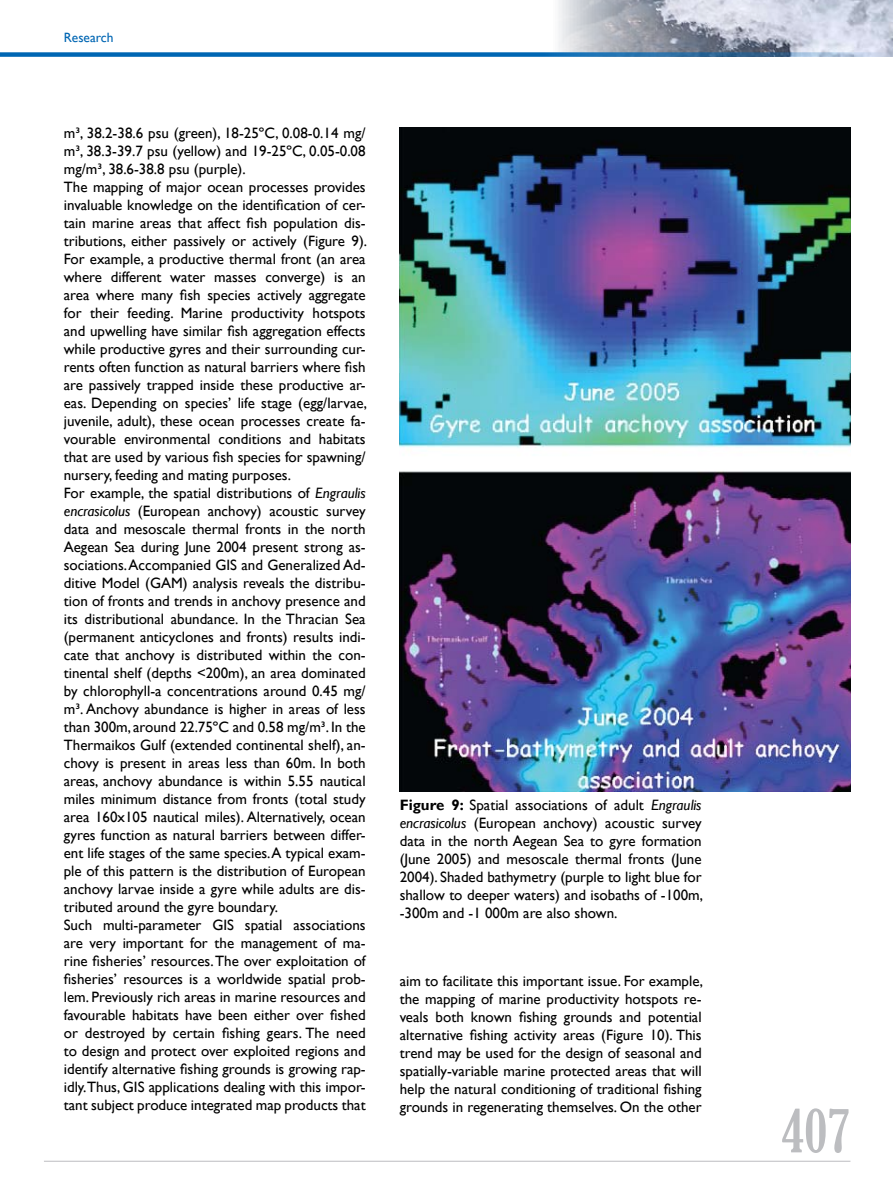
<style>
.page{position:relative;width:893px;height:1191px;background:#fff}
.page>*{position:absolute;margin:0;border:0;box-sizing:border-box;transform-origin:0 0}
.t1{font:extra-condensed 60px "Gloucester";color:#bcbdc0}
.t2{font:15px/18px "Gill Sans";color:#000;text-align:justify}
.t3{font:13.5px "Gill Sans";color:#0066b3}
.s1{font-style:italic}
.s2{font-weight:700}
</style>
<div class="page">
<img style="left:558px;top:0;width:335px;height:52px">
<hr style="left:44px;top:1160px;width:806px;height:1px;background:#bcbdc0">
<svg style="left:0;top:52px;width:893px;height:5px;background:#317cb7"></svg>
<img style="left:400px;top:128px;width:450px;height:663px">
<p class="t3" style="left:64px;top:30px;width:51px">Research</p>
<p class="t2" style="left:64px;top:124px;width:305px;text-align:left">m³, 38.2-38.6 psu (green), 18-25ºC, 0.08-0.14 mg/ m³, 38.3-39.7 psu (yellow) and 19-25ºC, 0.05-0.08 mg/m³, 38.6-38.8 psu (purple).<br>The mapping of major ocean processes provides invaluable knowledge on the identification of cer&shy;tain marine areas that affect fish population dis&shy;tributions, either passively or actively (Figure 9).<br>For example, a productive thermal front (an area where different water masses converge) is an area where many fish species actively aggregate for their feeding. Marine productivity hotspots and upwelling have similar fish aggregation effects while productive gyres and their surrounding cur&shy;rents often function as natural barriers where fish are passively trapped inside these productive ar&shy;eas. Depending on species’ life stage (egg/larvae, juvenile, adult), these ocean processes create fa&shy;vourable environmental conditions and habitats that are used by various fish species for spawning/ nursery, feeding and mating purposes.<br>For example, the spatial distributions of <span class="s1">Engraulis encrasicolus</span> (European anchovy) acoustic survey data and mesoscale thermal fronts in the north Aegean Sea during June 2004 present strong as&shy;sociations. Accompanied GIS and Generalized Ad&shy;ditive Model (GAM) analysis reveals the distribu&shy;tion of fronts and trends in anchovy presence and its distributional abundance. In the Thracian Sea (permanent anticyclones and fronts) results indi&shy;cate that anchovy is distributed within the con&shy;tinental shelf (depths &lt;200m), an area dominated by chlorophyll-a concentrations around 0.45 mg/ m³. Anchovy abundance is higher in areas of less than 300m, around 22.75ºC and 0.58 mg/m³. In the Thermaikos Gulf (extended continental shelf), an&shy;chovy is present in areas less than 60m. In both areas, anchovy abundance is within 5.55 nautical miles minimum distance from fronts (total study area 160x105 nautical miles). Alternatively, ocean gyres function as natural barriers between differ&shy;ent life stages of the same species. A typical exam&shy;ple of this pattern is the distribution of European anchovy larvae inside a gyre while adults are dis&shy;tributed around the gyre boundary.<br>Such multi-parameter GIS spatial associations are very important for the management of ma&shy;rine fisheries’ resources. The over exploitation of fisheries’ resources is a worldwide spatial prob&shy;lem. Previously rich areas in marine resources and favourable habitats have been either over fished or destroyed by certain fishing gears. The need to design and protect over exploited regions and identify alternative fishing grounds is growing rap&shy;idly.Thus, GIS applications dealing with this impor&shy;tant subject produce integrated map products that</p>
<p class="t2" style="left:400px;top:796px;width:305px"><span class="s2">Figure 9:</span> Spatial associations of adult <span class="s1">Engraulis encrasicolus</span> (European anchovy) acoustic survey data in the north Aegean Sea to gyre formation (June 2005) and mesoscale thermal fronts (June 2004). Shaded bathymetry (purple to light blue for shallow to deeper waters) and isobaths of -100m, -300m and -1 000m are also shown.</p>
<p class="t2" style="left:400px;top:972px;width:305px">aim to facilitate this important issue. For example, the mapping of marine productivity hotspots re&shy;veals both known fishing grounds and potential alternative fishing activity areas (Figure 10). This trend may be used for the design of seasonal and spatially-variable marine protected areas that will help the natural conditioning of traditional fishing grounds in regenerating themselves. On the other</p>
<h1 class="t1" style="left:781px;top:1095px;width:71px">407</h1>
</div>
